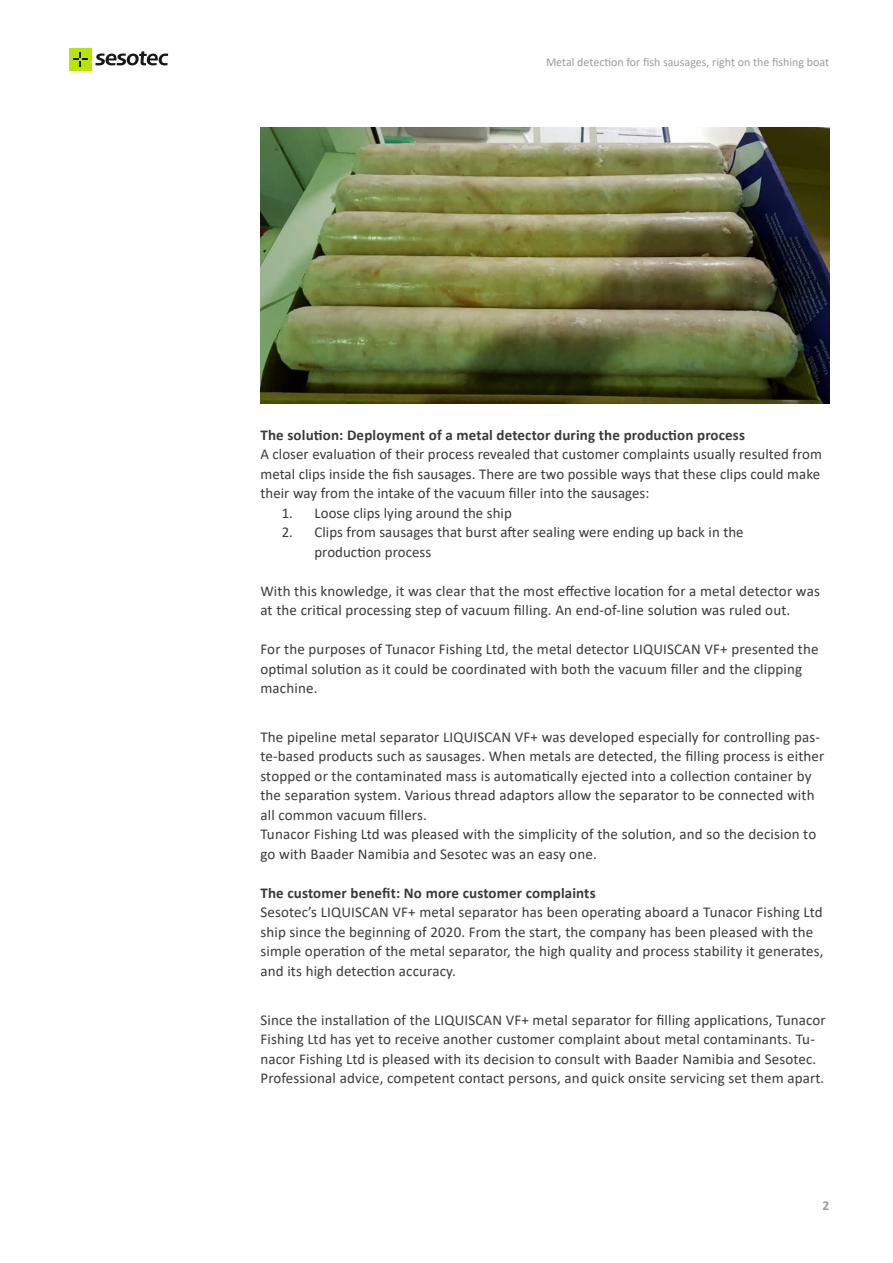
<style>
.page{position:relative;width:893px;height:1263px;background:#fff}
.page>*{position:absolute;margin:0;border:0;box-sizing:border-box;transform-origin:0 0}
.t1{font:15px/19.5px "Calibri";letter-spacing:.01em;color:#3b3a3b}
.t2{font:700 15px "Calibri";letter-spacing:.01em;color:#3b3a3b}
.t3{font:700 13.5px "Calibri";color:#9d9d9d}
.t4{font:12px "Calibri";color:#9d9d9d}
</style>
<div class="page">
<img style="left:260px;top:127px;width:569px;height:277px">
<div style="left:69px;top:48px;width:23px;height:23px;background:#b8e409"></div>
<svg style="left:73px;top:52px;width:15px;height:15px"></svg>
<svg style="left:95px;top:51px;width:73px;height:14px"></svg>
<p class="t4" style="left:546px;top:54px;width:285px">Metal detection for fish sausages, right on the fishing boat</p>
<p class="t2" style="left:260px;top:424px;width:486px">The solution: Deployment of a metal detector during the production process</p>
<p class="t1" style="left:260px;top:444px;width:563px">A closer evaluation of their process revealed that customer complaints usually resulted from metal clips inside the fish sausages. There are two possible ways that these clips could make their way from the intake of the vacuum filler into the sausages:</p>
<p class="t1" style="left:282px;top:502px;width:232px">1. Loose clips lying around the ship</p>
<p class="t1" style="left:314px;top:522px;width:431px;text-indent:-33px">2. Clips from sausages that burst after sealing were ending up back in the production process</p>
<p class="t1" style="left:260px;top:580px;width:561px">With this knowledge, it was clear that the most effective location for a metal detector was at the critical processing step of vacuum filling. An end-of-line solution was ruled out.</p>
<p class="t1" style="left:260px;top:639px;width:560px">For the purposes of Tunacor Fishing Ltd, the metal detector LIQUISCAN VF+ presented the optimal solution as it could be coordinated with both the vacuum filler and the clipping machine.</p>
<p class="t1" style="left:260px;top:727px;width:565px">The pipeline metal separator LIQUISCAN VF+ was developed especially for controlling pas&shy;te-based products such as sausages. When metals are detected, the filling process is either stopped or the contaminated mass is automatically ejected into a collection container by the separation system. Various thread adaptors allow the separator to be connected with all common vacuum fillers.<br>Tunacor Fishing Ltd was pleased with the simplicity of the solution, and so the decision to go with Baader Namibia and Sesotec was an easy one.</p>
<p class="t2" style="left:260px;top:882px;width:337px">The customer benefit: No more customer complaints</p>
<p class="t1" style="left:260px;top:902px;width:564px">Sesotec’s LIQUISCAN VF+ metal separator has been operating aboard a Tunacor Fishing Ltd ship since the beginning of 2020. From the start, the company has been pleased with the simple operation of the metal separator, the high quality and process stability it generates, and its high detection accuracy.</p>
<p class="t1" style="left:260px;top:1009px;width:567px">Since the installation of the LIQUISCAN VF+ metal separator for filling applications, Tunacor Fishing Ltd has yet to receive another customer complaint about metal contaminants. Tu&shy;nacor Fishing Ltd is pleased with its decision to consult with Baader Namibia and Sesotec.<br>Professional advice, competent contact persons, and quick onsite servicing set them apart.</p>
<p class="t3" style="left:822px;top:1196px;width:8px">2</p>
</div>
